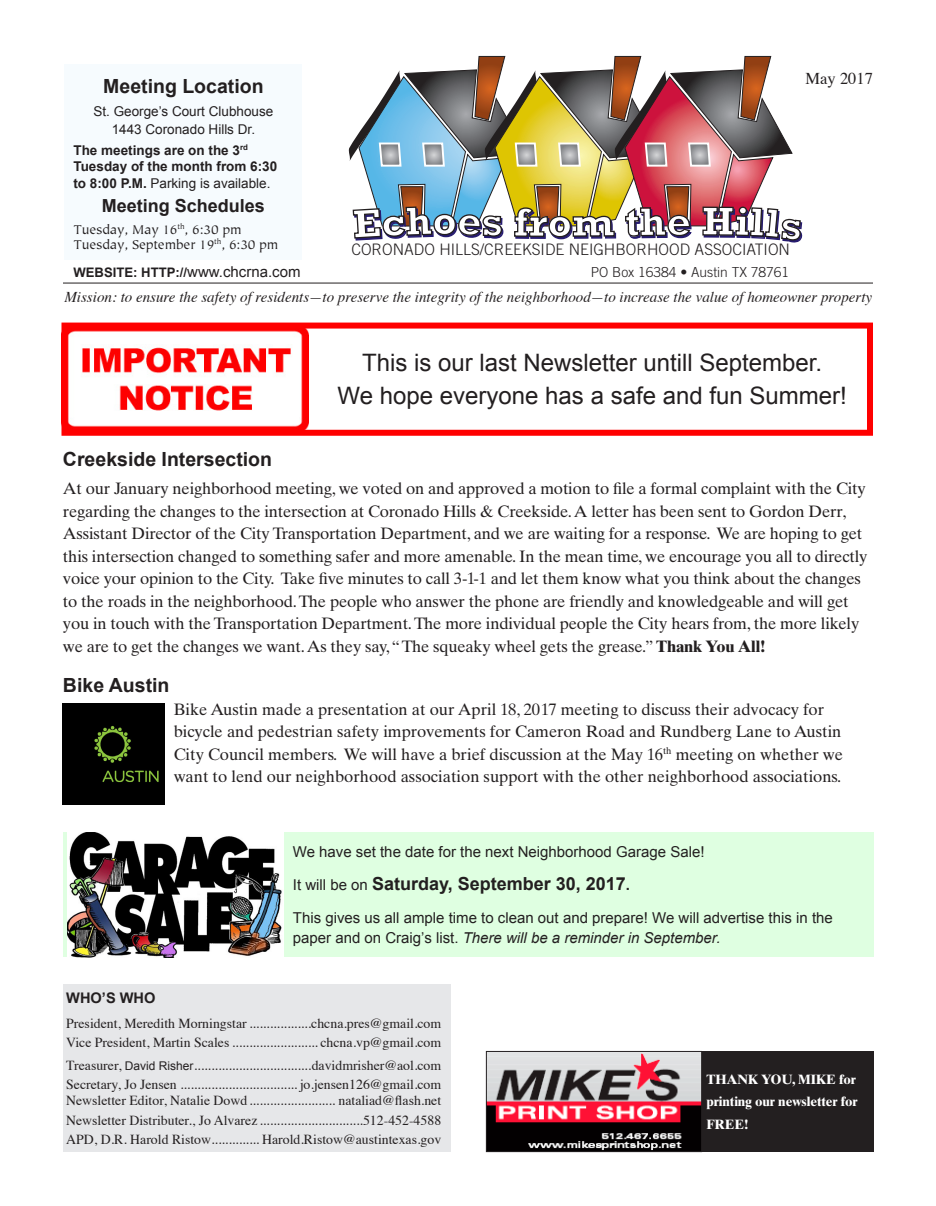
<style>
.page{position:relative;width:936px;height:1206px;background:#fff}
.page>*{position:absolute;margin:0;border:0;box-sizing:border-box;transform-origin:0 0}
.t1{font:700 40.65px "Rockwell";color:#fff;scale:1.05 1}
.Body_ad{font:24px "Arial";color:#231f20}
.Head{font:700 19.5px "Arial";color:#231f20}
.Head_Ad{font:700 19.5px "Arial";color:#231f20}
.body{font:700 19.5px "Arial";color:#231f20}
.Body_ad-2{font:700 18px "Arial";color:#231f20}
.Head_Ad-2{font:700 18px "Arial";color:#231f20}
.body-2{font:16.5px/22.5px "Times Ten LT Std";letter-spacing:-.01em;color:#231f20}
.t2{font:16.5px "Times";color:#231f20}
.t3{font:300 15.9px "Trade Gothic LT Std";color:#231f20}
.Body_ad-3{font:15px/19.5px "Arial";color:#231f20}
.t4{font:italic 15px "Times";color:#231f20}
.Head-2{font:700 14.55px "Arial";color:#231f20}
.Body{font:14.25px "Tiepolo Std";letter-spacing:-.01em;color:#231f20}
.Who_s_who{font:13.8px/16.2px "Times";color:#231f20}
.Head_Ad-3{font:300 13.8px "Trade Gothic LT Std";color:#231f20}
.Body_ad-4{font:700 13.5px/16.5px "Arial";color:#231f20}
.Body_ad-5{font:13.5px "Arial";color:#231f20}
.body-3{font:700 13.5px/22.5px "Times Ten LT Std";letter-spacing:-.01em;color:#fff;text-align:justify}
.Head_Ad-4{font:700 13.2px "Arial";color:#231f20}
.s1{font-weight:400}
.s2{font-weight:400;font-size:15px}
.s3{font-weight:700}
.s4{font-size:15px}
.s5{font-style:italic}
.s6{font-family:"Arial";font-size:12px}
</style>
<div class="page">
<div style="left:64px;top:64px;width:238px;height:195px;background:#f6fbfe"></div>
<hr style="left:63px;top:283px;width:810px;height:1px;background:#231f20">
<img style="left:68px;top:330px;width:240px;height:99px">
<div style="left:61px;top:323px;width:812px;height:113px;border:6px solid #f00"></div>
<div style="left:63px;top:832px;width:810px;height:125px;background:#dfffe1"></div>
<img style="left:67px;top:832px;width:217px;height:125px">
<div style="left:63px;top:985px;width:388px;height:167px;background:#e6e7e9"></div>
<img style="left:488px;top:1053px;width:212px;height:97px">
<div style="left:486px;top:1051px;width:216px;height:101px;border:1px solid #231f20"></div>
<div style="left:702px;top:1051px;width:171px;height:101px;background:#231f20"></div>
<img style="left:63px;top:703px;width:102px;height:102px">
<svg style="left:348px;top:56px;width:455px;height:187px"></svg>
<p class="Head_Ad" style="left:103px;top:73px;width:162px">Meeting Location</p>
<p class="Body_ad-5" style="left:94px;top:102px;width:181px">St. George’s Court Clubhouse</p>
<p class="Body_ad-5" style="left:112px;top:120px;width:145px">1443 Coronado Hills Dr.</p>
<p class="Body_ad-4" style="left:73px;top:142px;width:205px">The meetings are on the 3<sup>rd<br></sup>Tuesday of the month from 6:30 to 8:00 P.M. <span class="s1">Parking is available.</span></p>
<p class="Head_Ad-2" style="left:102px;top:194px;width:165px">Meeting Schedules</p>
<p class="Body" style="left:73px;top:222px;width:170px">Tuesday, May 16<sup>th</sup>, 6:30 pm</p>
<p class="Body" style="left:73px;top:237px;width:207px">Tuesday, September 19<sup>th</sup>, 6:30 pm</p>
<p class="t3" style="left:351px;top:240px;width:440px">CORONADO HILLS/CREEKSIDE NEIGHBORHOOD ASSOCIATION</p>
<p class="t1" style="left:432px;top:196px;width:25px">o</p>
<p class="t1" style="left:528px;top:198px;width:84px">rom</p>
<p class="t1" style="left:702px;top:197px;width:33px">H</p>
<p class="Head_Ad-4" style="left:73px;top:263px;width:229px">WEBSITE: HTTP://<span class="s2">www.chcrna.com</span></p>
<p class="Head_Ad-3" style="left:591px;top:264px;width:200px">PO Box 16384 • Austin TX 78761</p>
<p class="t2" style="left:806px;top:63px;width:69px">May 2017</p>
<p class="t4" style="left:64px;top:284px;width:809px">Mission: to ensure the safety of residents—to preserve the integrity of the neighborhood—to increase the value of homeowner property</p>
<p class="Body_ad" style="left:362px;top:347px;width:462px">This is our last Newsletter untill September.</p>
<p class="Body_ad" style="left:338px;top:380px;width:511px">We hope everyone has a safe and fun Summer!</p>
<p class="Head" style="left:63px;top:446px;width:211px">Creekside Intersection</p>
<p class="body-2" style="left:63px;top:477px;width:806px">At our January neighborhood meeting, we voted on and approved a motion to file a formal complaint with the City regarding the changes to the intersection at Coronado Hills &amp; Creekside. A letter has been sent to Gordon Derr, Assistant Director of the City Transportation Department, and we are waiting for a response. We are hoping to get this intersection changed to something safer and more amenable. In the mean time, we encourage you all to directly voice your opinion to the City. Take five minutes to call 3-1-1 and let them know what you think about the changes to the roads in the neighborhood. The people who answer the phone are friendly and knowledgeable and will get you in touch with the Transportation Department. The more individual people the City hears from, the more likely we are to get the changes we want. As they say, “ The squeaky wheel gets the grease.” <span class="s3">Thank You All!</span></p>
<p class="body" style="left:63px;top:673px;width:108px">Bike Austin</p>
<p class="body-2" style="left:174px;top:698px;width:671px">Bike Austin made a presentation at our April 18, 2017 meeting to discuss their advocacy for bicycle and pedestrian safety improvements for Cameron Road and Rundberg Lane to Austin City Council members. We will have a brief discussion at the May 16<sup>th</sup> meeting on whether we want to lend our neighborhood association support with the other neighborhood associations.</p>
<p class="Body_ad-3" style="left:293px;top:843px;width:413px">We have set the date for the next Neighborhood Garage Sale!</p>
<p class="Body_ad-2" style="left:293px;top:872px;width:339px"><span class="s2">It will be on</span> Saturday, September 30, 2017<span class="s4">.</span></p>
<p class="Body_ad-3" style="left:293px;top:909px;width:541px">This gives us all ample time to clean out and prepare! We will advertise this in the paper and on Craig’s list. <span class="s5">There will be a reminder in September.</span></p>
<p class="Head-2" style="left:66px;top:989px;width:91px">WHO’S WHO</p>
<p class="Who_s_who" style="left:66px;top:1014px;width:377px">President, Meredith Morningstar ..................chcna.pres@gmail.com</p>
<p class="Who_s_who" style="left:66px;top:1033px;width:377px">Vice President, Martin Scales ......................... chcna.vp@gmail.com</p>
<p class="Who_s_who" style="left:66px;top:1056px;width:377px">Treasurer, <span class="s6">David Risher</span>..................................davidmrisher@aol.com</p>
<p class="Who_s_who" style="left:66px;top:1075px;width:377px">Secretary, Jo Jensen .................................. jo.jensen126@gmail.com<br>Newsletter Editor, Natalie Dowd ......................... nataliad@flash.net</p>
<p class="Who_s_who" style="left:66px;top:1111px;width:376px">Newsletter Distributer., Jo Alvarez ..............................512-452-4588</p>
<p class="Who_s_who" style="left:66px;top:1131px;width:377px">APD, D.R. Harold Ristow.............. Harold.Ristow@austintexas.gov</p>
<p class="body-3" style="left:706px;top:1068px;width:153px">THANK YOU, MIKE for printing our newsletter for FREE!</p>
</div>
